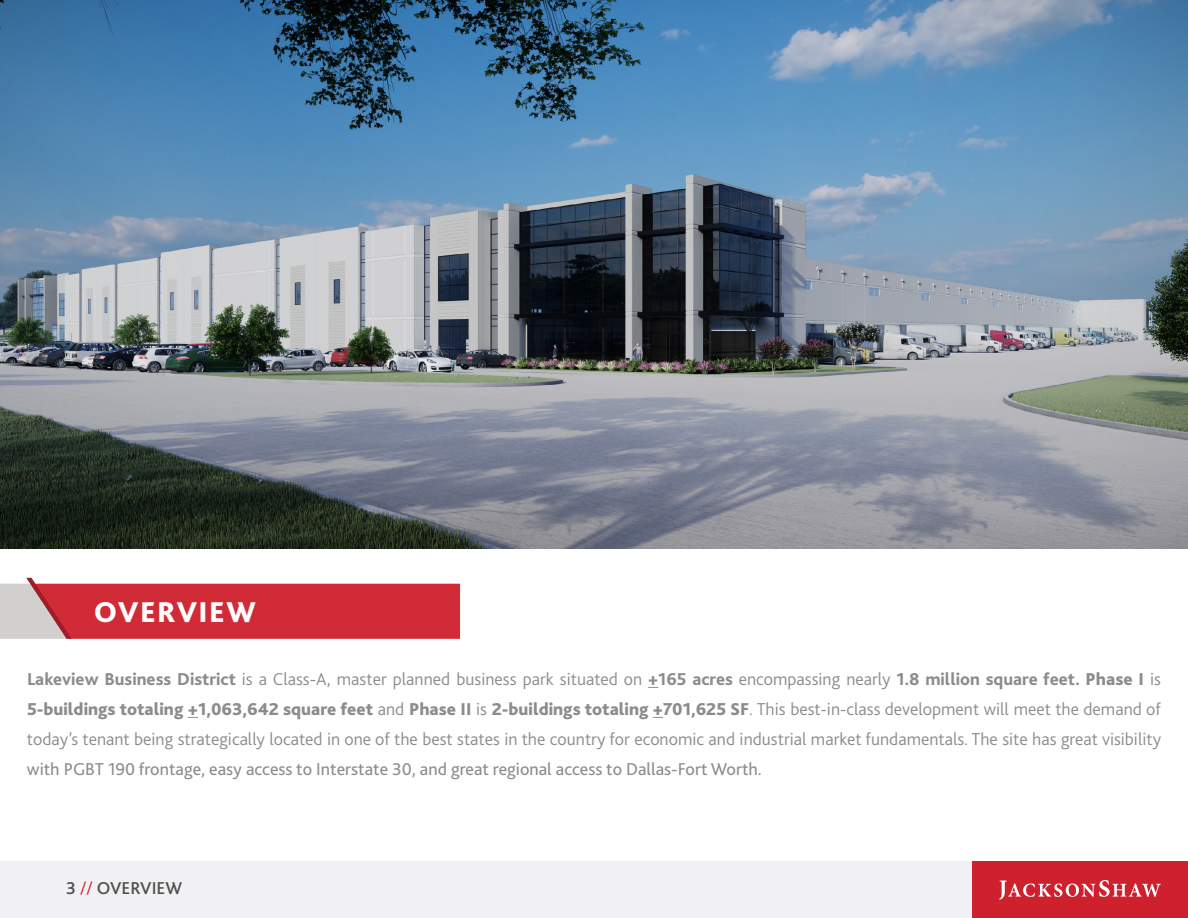
<style>
.page{position:relative;width:1188px;height:918px;background:#fff}
.page>*{position:absolute;margin:0;border:0;box-sizing:border-box;transform-origin:0 0}
.t1{font:800 30px "Bliss 2";letter-spacing:.05em;color:#fff}
.t2{font:300 18px/30px "Bliss 2";color:#8e8c8b;text-align:justify}
.t3{font:18px "Bliss 2";color:#8e8c8b}
.t4{font:500 18px "Bliss 2";color:#4f4e4e}
.s1{font-weight:800}
.s2{font-weight:300;color:#ce202d}
</style>
<div class="page">
<img style="left:0;top:0;width:1188px;height:548px">
<svg style="left:0;top:578px;width:460px;height:61px;background:#d44e57"></svg>
<div style="left:0;top:862px;width:1188px;height:56px;background:#f1f1f3"></div>
<div style="left:972px;top:862px;width:216px;height:56px;background:#ce202d"></div>
<svg style="left:999px;top:880px;width:162px;height:20px"></svg>
<h1 class="t1" style="left:94px;top:594px;width:163px">OVERVIEW</h1>
<p class="t2" style="left:27px;top:663px;width:1136px"><span class="s1">Lakeview Business District</span> is a Class-A, master planned business park situated on <span class="s1">+165 acres</span> encompassing nearly <span class="s1">1.8 million square feet.</span> <span class="s1">Phase I</span> is <span class="s1">5-buildings totaling +1,063,642 square feet</span> and <span class="s1">Phase II</span> is <span class="s1">2-buildings totaling +701,625 SF</span>. This best-in-class development will meet the demand of today’s tenant being strategically located in one of the best states in the country for economic and industrial market fundamentals. The site has great visibility</p>
<p class="t3" style="left:27px;top:758px;width:736px">with PGBT 190 frontage, easy access to Interstate 30, and great regional access to Dallas-Fort Worth.</p>
<p class="t4" style="left:66px;top:877px;width:117px">3 <span class="s2">//</span> OVERVIEW</p>
</div>
